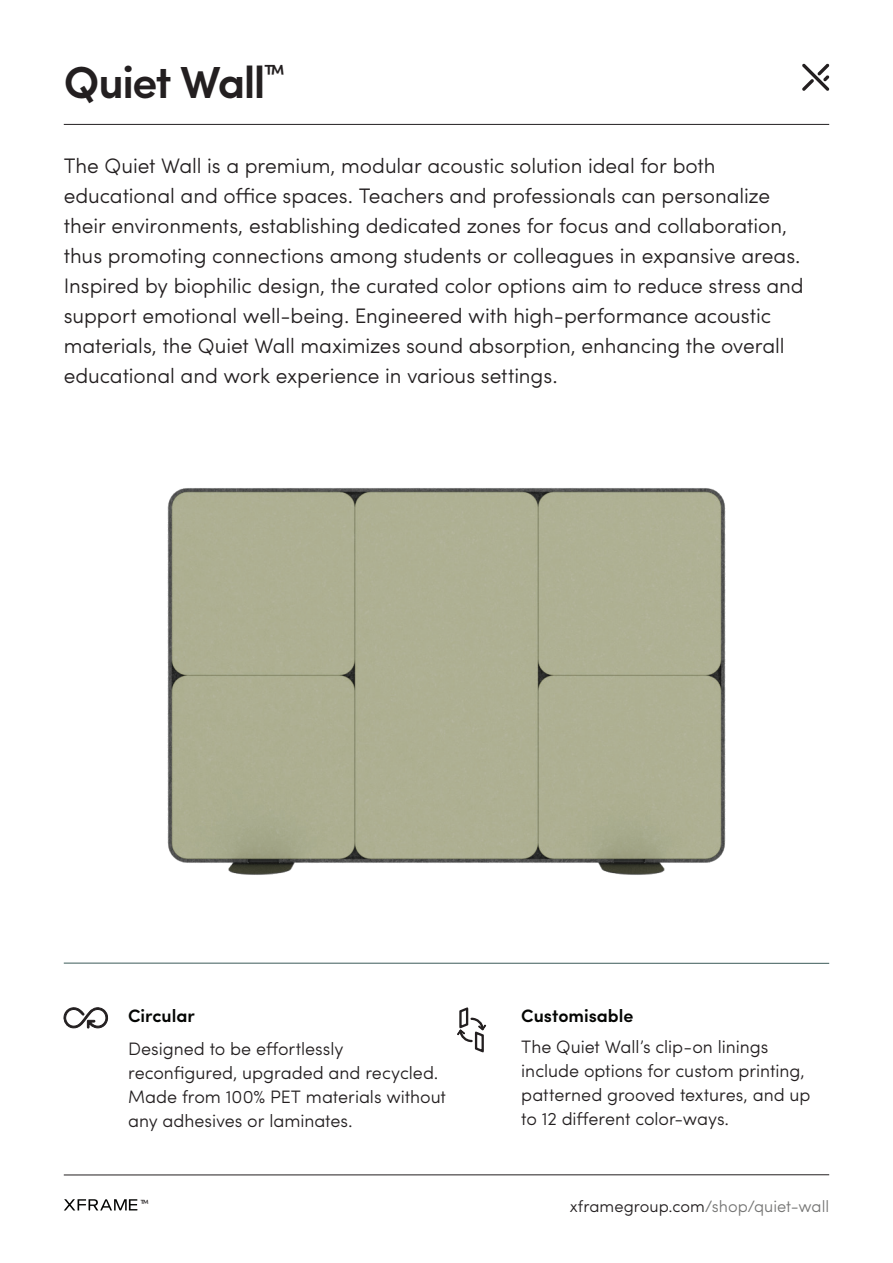
<style>
.page{position:relative;width:893px;height:1263px;background:#fff}
.page>*{position:absolute;margin:0;border:0;box-sizing:border-box;transform-origin:0 0}
.t1{font:600 45px "Sofia Pro";letter-spacing:-.035em;color:#231f20}
.t2{font:300 21px/30px "Sofia Pro";letter-spacing:-.005em;color:#231f20}
.t3{font:300 18px/24px "Sofia Pro";letter-spacing:-.005em;color:#231f20}
.t4{font:600 18px "Sofia Pro";color:#040503}
.t5{font:300 16.5px "Sofia Pro";color:#767675}
.t6{font:10.5px "Sofia Pro";color:#231f20}
.s1{color:#231f20}
</style>
<div class="page">
<svg style="left:802px;top:64px;width:27px;height:27px"></svg>
<hr style="left:64px;top:124px;width:765px;height:1px;background:#231f20">
<svg style="left:64px;top:1199px;width:74px;height:11px"></svg>
<hr style="left:64px;top:1174px;width:765px;height:1px;background:#231f20">
<img style="left:167px;top:487px;width:559px;height:388px">
<hr style="left:64px;top:963px;width:765px;height:1px;background:#3c5b59">
<svg style="left:63px;top:1007px;width:46px;height:21px"></svg>
<svg style="left:457px;top:1007px;width:30px;height:46px"></svg>
<h1 class="t1" style="left:64px;top:48px;width:223px">Quiet Wall<sup>™</sup></h1>
<p class="t2" style="left:64px;top:149px;width:741px">The Quiet Wall is a premium, modular acoustic solution ideal for both educational and office spaces. Teachers and professionals can personalize their environments, establishing dedicated zones for focus and collaboration, thus promoting connections among students or colleagues in expansive areas.<br>Inspired by biophilic design, the curated color options aim to reduce stress and support emotional well-being. Engineered with high-performance acoustic materials, the Quiet Wall maximizes sound absorption, enhancing the overall educational and work experience in various settings.</p>
<p class="t4" style="left:128px;top:1002px;width:68px">Circular</p>
<p class="t3" style="left:128px;top:1036px;width:320px">Designed to be effortlessly reconfigured, upgraded and recycled.<br>Made from 100% PET materials without any adhesives or laminates.</p>
<p class="t4" style="left:521px;top:1002px;width:114px">Customisable</p>
<p class="t3" style="left:521px;top:1033px;width:291px">The Quiet Wall’s clip-on linings include options for custom printing, patterned grooved textures, and up to 12 different color-ways.</p>
<p class="t6" style="left:140px;top:1195px;width:10px">™</p>
<p class="t5" style="left:570px;top:1194px;width:261px"><span class="s1">xframegroup.com</span>/shop/quiet-wall</p>
</div>
